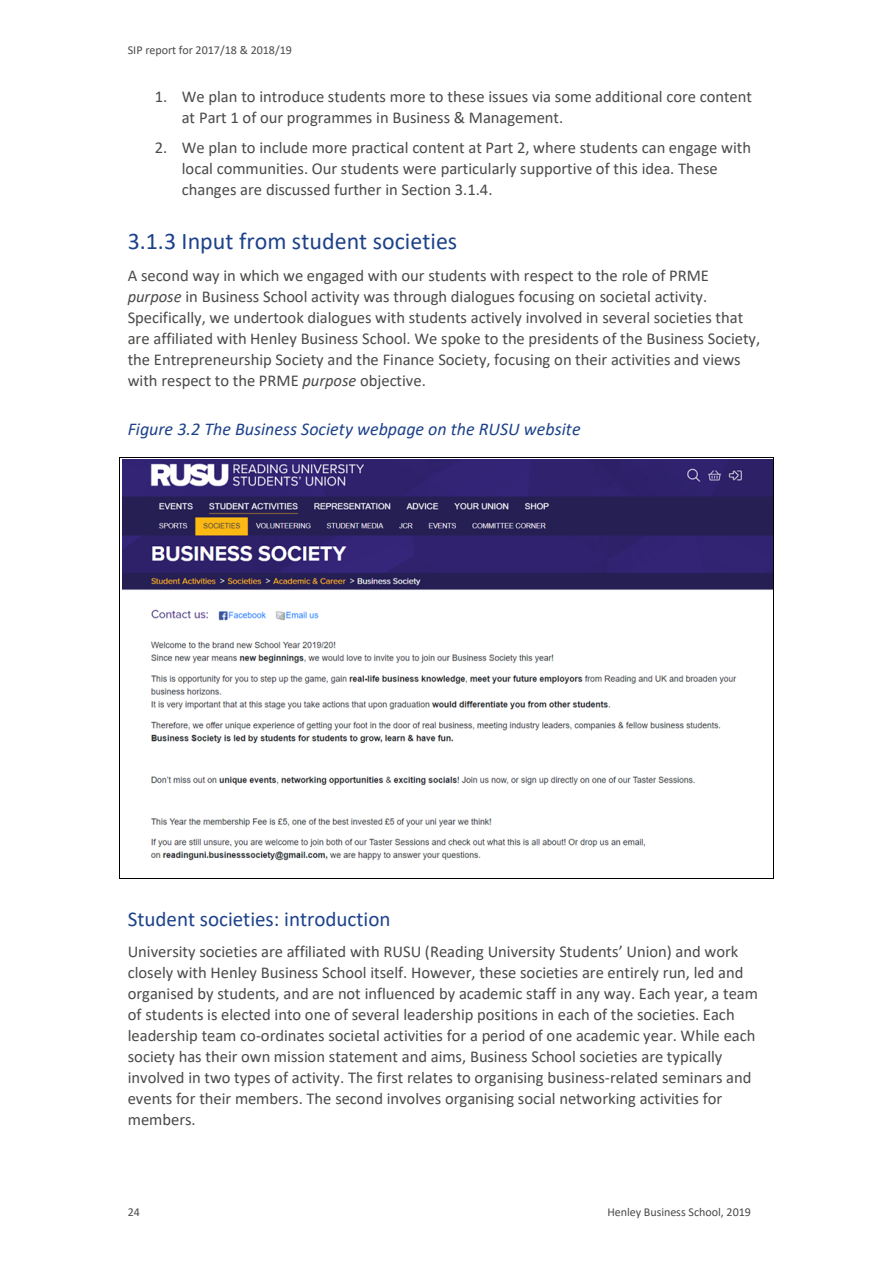
<style>
.page{position:relative;width:893px;height:1263px;background:#fff}
.page>*{position:absolute;margin:0;border:0;box-sizing:border-box;transform-origin:0 0}
.t1{font:24px "Calibri";color:#1d428a}
.t2{font:21px "Calibri";color:#1d428a}
.t3{font:italic 18px "Calibri";color:#1d428a}
.t4{font:16.5px/21px "Calibri";color:#4a4a49}
.t5{font:12px "Calibri";letter-spacing:-.005em;color:#4a4a49}
.s1{font-style:italic}
</style>
<div class="page">
<hr style="left:120px;top:457px;width:653px;height:1px;background:#000">
<hr style="left:119px;top:458px;width:1px;height:420px;background:#000">
<hr style="left:120px;top:878px;width:653px;height:1px;background:#000">
<hr style="left:773px;top:458px;width:1px;height:420px;background:#000">
<img style="left:122px;top:460px;width:650px;height:401px">
<p class="t5" style="left:128px;top:42px;width:166px">SIP report for 2017/18 &amp; 2018/19</p>
<p class="t4" style="left:182px;top:85px;width:571px;text-indent:-27px">1. We plan to introduce students more to these issues via some additional core content at Part 1 of our programmes in Business &amp; Management.</p>
<p class="t4" style="left:182px;top:136px;width:571px;text-indent:-27px">2. We plan to include more practical content at Part 2, where students can engage with local communities. Our students were particularly supportive of this idea. These changes are discussed further in Section 3.1.4.</p>
<p class="t1" style="left:128px;top:224px;width:331px">3.1.3 Input from student societies</p>
<p class="t4" style="left:128px;top:265px;width:634px">A second way in which we engaged with our students with respect to the role of PRME <span class="s1">purpose</span> in Business School activity was through dialogues focusing on societal activity.<br>Specifically, we undertook dialogues with students actively involved in several societies that are affiliated with Henley Business School. We spoke to the presidents of the Business Society, the Entrepreneurship Society and the Finance Society, focusing on their activities and views with respect to the PRME <span class="s1">purpose</span> objective.</p>
<p class="t3" style="left:128px;top:416px;width:454px">Figure 3.2 The Business Society webpage on the RUSU website</p>
<p class="t2" style="left:128px;top:904px;width:264px">Student societies: introduction</p>
<p class="t4" style="left:128px;top:941px;width:631px">University societies are affiliated with RUSU (Reading University Students’ Union) and work closely with Henley Business School itself. However, these societies are entirely run, led and organised by students, and are not influenced by academic staff in any way. Each year, a team of students is elected into one of several leadership positions in each of the societies. Each leadership team co-ordinates societal activities for a period of one academic year. While each society has their own mission statement and aims, Business School societies are typically involved in two types of activity. The first relates to organising business-related seminars and events for their members. The second involves organising social networking activities for members.</p>
<p class="t5" style="left:128px;top:1204px;width:14px">24</p>
<p class="t5" style="left:607px;top:1204px;width:145px">Henley Business School, 2019</p>
</div>
